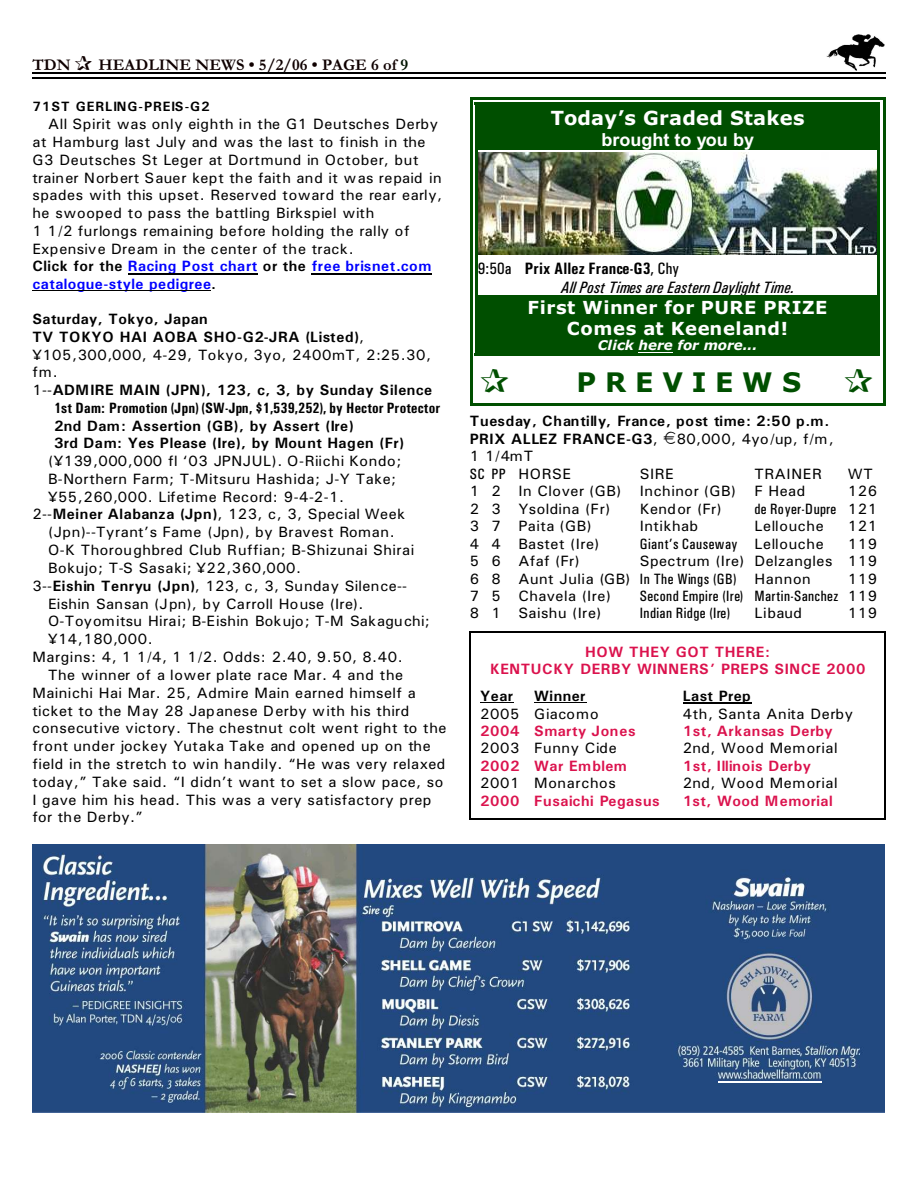
<style>
.page{position:relative;width:918px;height:1188px;background:#fff}
.page>*{position:absolute;margin:0;border:0;box-sizing:border-box;transform-origin:0 0}
.t1{font:700 27px "Verdana";letter-spacing:.325em;color:#004f00}
.t2{font:700 19.5px "Verdana";letter-spacing:.015em;color:#fff}
.t3{font:700 18px/20.5px "Verdana";letter-spacing:.03em;color:#fff;text-align:center}
.t4{font:700 18px "Arial";color:#fff}
.t5{font:italic 16.5px/18.8px "Univers Condensed";letter-spacing:.005em;color:#000}
.t6{font:700 16.5px "Garamond";letter-spacing:.005em;color:#0f0000}
.t7{font:15px/17.9px "Univers";letter-spacing:.035em;color:#000}
.t8{font:700 15px/17.9px "Univers";letter-spacing:.03em;color:#000}
.t9{font:700 15px/17.2px "Univers";letter-spacing:.035em;color:#db124d;text-align:center}
.t10{font:15px "Univers Condensed";letter-spacing:.025em;color:#000}
.t11{font:700 15px "Univers Condensed";letter-spacing:.005em;color:#000}
.t12{font:15px "Univers";letter-spacing:.01em;color:#000}
.t13{font:700 13.5px "Univers";letter-spacing:.075em;color:#000}
.t14{font:italic 700 13.5px "Verdana";color:#fff}
.s1{color:#001400}
.s2{font-weight:700}
.s3{font-weight:700;color:#00f}
.s4{font-weight:400}
.s5{font-style:normal}
.s6{font-weight:700;font-style:normal}
.s7{font-family:"Univers Condensed"}
.s8{font-family:"Univers"}
</style>
<div class="page">
<img style="left:826px;top:34px;width:59px;height:36px">
<hr style="left:32px;top:72px;width:853px;height:1px;background:#000">
<hr style="left:32px;top:77px;width:853px;height:2px;background:#000">
<img style="left:478px;top:152px;width:399px;height:102px">
<div style="left:478px;top:105px;width:399px;height:44px;background:#004f00"></div>
<div style="left:478px;top:296px;width:399px;height:57px;background:#004f00"></div>
<hr style="left:638px;top:352px;width:35px;height:1px;background:#fff">
<hr style="left:475px;top:102px;width:3px;height:254px;background:#004f00">
<hr style="left:878px;top:102px;width:2px;height:254px;background:#004f00">
<hr style="left:475px;top:102px;width:405px;height:3px;background:#004f00">
<hr style="left:475px;top:353px;width:405px;height:3px;background:#004f00">
<hr style="left:470px;top:97px;width:3px;height:309px;background:#004f00">
<hr style="left:883px;top:97px;width:2px;height:309px;background:#004f00">
<hr style="left:470px;top:97px;width:415px;height:3px;background:#004f00">
<hr style="left:470px;top:403px;width:415px;height:3px;background:#004f00">
<hr style="left:480px;top:702px;width:34px;height:1px;background:#000">
<hr style="left:534px;top:702px;width:52px;height:1px;background:#000">
<hr style="left:683px;top:703px;width:68px;height:1px;background:#000">
<hr style="left:470px;top:631px;width:1px;height:189px;background:#000">
<hr style="left:884px;top:631px;width:1px;height:189px;background:#000">
<hr style="left:470px;top:631px;width:415px;height:1px;background:#000">
<hr style="left:470px;top:818px;width:415px;height:2px;background:#000">
<hr style="left:128px;top:273px;width:130px;height:1px;background:#000">
<hr style="left:312px;top:273px;width:120px;height:1px;background:#000">
<hr style="left:32px;top:290px;width:179px;height:1px;background:#000">
<img style="left:32px;top:844px;width:852px;height:269px">
<hr style="left:718px;top:1081px;width:104px;height:1px;background:#fff">
<p class="t6" style="left:32px;top:59px;width:40px">TDN</p>
<p class="t6" style="left:98px;top:59px;width:311px">HEADLINE NEWS • 5/2/06 • PAGE 6 of <span class="s1">9</span></p>
<p class="t13" style="left:32px;top:102px;width:179px">71ST GERLING-PREIS-G2</p>
<p class="t7" style="left:32px;top:116px;width:411px;text-indent:16px">All Spirit was only eighth in the G1 Deutsches Derby at Hamburg last July and was the last to finish in the G3 Deutsches St Leger at Dortmund in October, but trainer Norbert Sauer kept the faith and it was repaid in spades with this upset. Reserved toward the rear early, he swooped to pass the battling Birkspiel with<br>1 1/2 furlongs remaining before holding the rally of Expensive Dream in the center of the track.<br><span class="s2">Click for the</span> <span class="s3">Racing Post chart</span> <span class="s2">or the</span> <span class="s3">free brisnet.com catalogue-style pedigree</span><span class="s2">.</span></p>
<p class="t8" style="left:32px;top:311px;width:401px">Saturday, Tokyo, Japan<br>TV TOKYO HAI AOBA SHO-G2-JRA (Listed)<span class="s4">, ¥105,300,000, 4-29, Tokyo, 3yo, 2400mT, 2:25.30, fm.<br>1--</span>ADMIRE MAIN (JPN), 123, c, 3, by Sunday Silence</p>
<p class="t11" style="left:54px;top:403px;width:388px">1st Dam: Promotion (Jpn) (SW-Jpn, $1,539,252), by Hector Protector</p>
<p class="t8" style="left:54px;top:418px;width:352px">2nd Dam: Assertion (GB), by Assert (Ire)<br>3rd Dam: Yes Please (Ire), by Mount Hagen (Fr)</p>
<p class="t7" style="left:48px;top:453px;width:355px">(¥139,000,000 fl ‘03 JPNJUL). O-Riichi Kondo;</p>
<p class="t7" style="left:48px;top:471px;width:350px">B-Northern Farm; T-Mitsuru Hashida; J-Y Take;</p>
<p class="t7" style="left:48px;top:489px;width:298px">¥55,260,000. Lifetime Record: 9-4-2-1.</p>
<p class="t7" style="left:32px;top:507px;width:374px">2--<span class="s2">Meiner Alabanza (Jpn)</span>, 123, c, 3, Special Week</p>
<p class="t7" style="left:48px;top:525px;width:348px">(Jpn)--Tyrant’s Fame (Jpn), by Bravest Roman.</p>
<p class="t7" style="left:48px;top:542px;width:368px">O-K Thoroughbred Club Ruffian; B-Shizunai Shirai</p>
<p class="t7" style="left:48px;top:560px;width:255px">Bokujo; T-S Sasaki; ¥22,360,000.</p>
<p class="t7" style="left:32px;top:578px;width:376px">3--<span class="s2">Eishin Tenryu (Jpn)</span>, 123, c, 3, Sunday Silence--</p>
<p class="t7" style="left:48px;top:596px;width:317px">Eishin Sansan (Jpn), by Carroll House (Ire).</p>
<p class="t12" style="left:48px;top:616px;width:383px">O-Toyomitsu Hirai; B-Eishin Bokujo; T-M Sakaguchi;</p>
<p class="t7" style="left:48px;top:631px;width:106px">¥14,180,000.</p>
<p class="t7" style="left:32px;top:649px;width:372px">Margins: 4, 1 1/4, 1 1/2. Odds: 2.40, 9.50, 8.40.</p>
<p class="t7" style="left:48px;top:667px;width:357px">The winner of a lower plate race Mar. 4 and the</p>
<p class="t7" style="left:32px;top:685px;width:385px">Mainichi Hai Mar. 25, Admire Main earned himself a</p>
<p class="t7" style="left:32px;top:703px;width:379px">ticket to the May 28 Japanese Derby with his third</p>
<p class="t7" style="left:32px;top:721px;width:416px">consecutive victory. The chestnut colt went right to the</p>
<p class="t7" style="left:32px;top:738px;width:400px">front under jockey Yutaka Take and opened up on the</p>
<p class="t7" style="left:32px;top:756px;width:415px">field in the stretch to win handily. “He was very relaxed</p>
<p class="t7" style="left:32px;top:774px;width:413px">today,” Take said. “I didn’t want to set a slow pace, so</p>
<p class="t7" style="left:32px;top:792px;width:401px">I gave him his head. This was a very satisfactory prep</p>
<p class="t7" style="left:32px;top:810px;width:112px">for the Derby.”</p>
<h2 class="t2" style="left:551px;top:110px;width:255px">Today’s Graded Stakes</h2>
<p class="t4" style="left:602px;top:133px;width:154px">brought to you by</p>
<p class="t5" style="left:561px;top:260px;width:235px;text-indent:-83px"><span class="s5">9:50a</span> <span class="s6">Prix Allez France-G3</span><span class="s5">, Chy<br></span>All Post Times are Eastern Daylight Time.</p>
<p class="t3" style="left:528px;top:299px;width:302px">First Winner for PURE PRIZE<br>Comes at Keeneland!</p>
<p class="t14" style="left:598px;top:340px;width:161px">Click here for more...</p>
<h1 class="t1" style="left:577px;top:372px;width:226px">PREVIEWS</h1>
<p class="t8" style="left:470px;top:414px;width:361px;line-height:17.4px">Tuesday, Chantilly, France, post time: 2:50 p.m.<br>PRIX ALLEZ FRANCE-G3<span class="s4">,</span></p>
<p class="t7" style="left:677px;top:431px;width:159px">80,000, 4yo/up, f/m,</p>
<p class="t7" style="left:470px;top:449px;width:103px;line-height:17.4px">1 1/4mT<br><span class="s7">SC PP</span> HORSE</p>
<p class="t7" style="left:640px;top:466px;width:35px">SIRE</p>
<p class="t7" style="left:755px;top:466px;width:69px">TRAINER</p>
<p class="t7" style="left:848px;top:466px;width:27px">WT</p>
<p class="t7" style="left:470px;top:484px;width:337px">1 2 In Clover (GB) Inchinor (GB) F Head</p>
<p class="t7" style="left:848px;top:484px;width:31px">126</p>
<p class="t7" style="left:470px;top:501px;width:142px">2 3 Ysoldina (Fr)</p>
<p class="t7" style="left:640px;top:501px;width:83px">Kendor (Fr)</p>
<p class="t10" style="left:755px;top:503px;width:124px">de Royer-Dupre <span class="s8">121</span></p>
<p class="t7" style="left:470px;top:518px;width:123px">3 7 Paita (GB)</p>
<p class="t7" style="left:640px;top:518px;width:60px">Intikhab</p>
<p class="t7" style="left:755px;top:518px;width:71px">Lellouche</p>
<p class="t7" style="left:848px;top:518px;width:31px">121</p>
<p class="t7" style="left:470px;top:536px;width:131px">4 4 Bastet (Ire)</p>
<p class="t10" style="left:640px;top:538px;width:185px">Giant’s Causeway <span class="s8">Lellouche</span></p>
<p class="t7" style="left:848px;top:536px;width:31px">119</p>
<p class="t7" style="left:470px;top:553px;width:112px">5 6 Afaf (Fr)</p>
<p class="t7" style="left:470px;top:554px;width:409px;line-height:17.4px;text-indent:170px">Spectrum (Ire) Delzangles 119<br>6 8 Aunt Julia (GB) <span class="s7">In The Wings (GB)</span> Hannon</p>
<p class="t7" style="left:848px;top:571px;width:31px">119</p>
<p class="t7" style="left:470px;top:588px;width:143px">7 5 Chavela (Ire)</p>
<p class="t10" style="left:640px;top:591px;width:239px">Second Empire (Ire) Martin-Sanchez <span class="s8">119</span></p>
<p class="t7" style="left:470px;top:606px;width:133px">8 1 Saishu (Ire)</p>
<p class="t10" style="left:640px;top:608px;width:92px">Indian Ridge (Ire)</p>
<p class="t7" style="left:755px;top:606px;width:49px">Libaud</p>
<p class="t7" style="left:848px;top:606px;width:31px">119</p>
<p class="t9" style="left:490px;top:644px;width:377px">HOW THEY GOT THERE:<br>KENTUCKY DERBY WINNERS’ PREPS SINCE 2000</p>
<p class="t8" style="left:480px;top:689px;width:34px">Year</p>
<p class="t8" style="left:534px;top:689px;width:53px">Winner</p>
<p class="t8" style="left:683px;top:689px;width:70px">Last Prep</p>
<p class="t7" style="left:480px;top:706px;width:120px">2005 Giacomo</p>
<p class="t7" style="left:683px;top:706px;width:172px">4th, Santa Anita Derby</p>
<p class="t9" style="left:480px;top:724px;width:157px">2004 Smarty Jones</p>
<p class="t9" style="left:683px;top:724px;width:152px">1st, Arkansas Derby</p>
<p class="t7" style="left:480px;top:741px;width:138px">2003 Funny Cide</p>
<p class="t7" style="left:683px;top:741px;width:156px">2nd, Wood Memorial</p>
<p class="t9" style="left:480px;top:758px;width:148px">2002 War Emblem</p>
<p class="t9" style="left:683px;top:758px;width:130px">1st, Illinois Derby</p>
<p class="t7" style="left:480px;top:775px;width:137px">2001 Monarchos</p>
<p class="t7" style="left:683px;top:775px;width:156px">2nd, Wood Memorial</p>
<p class="t9" style="left:480px;top:793px;width:181px">2000 Fusaichi Pegasus</p>
<p class="t9" style="left:683px;top:793px;width:151px">1st, Wood Memorial</p>
</div>
